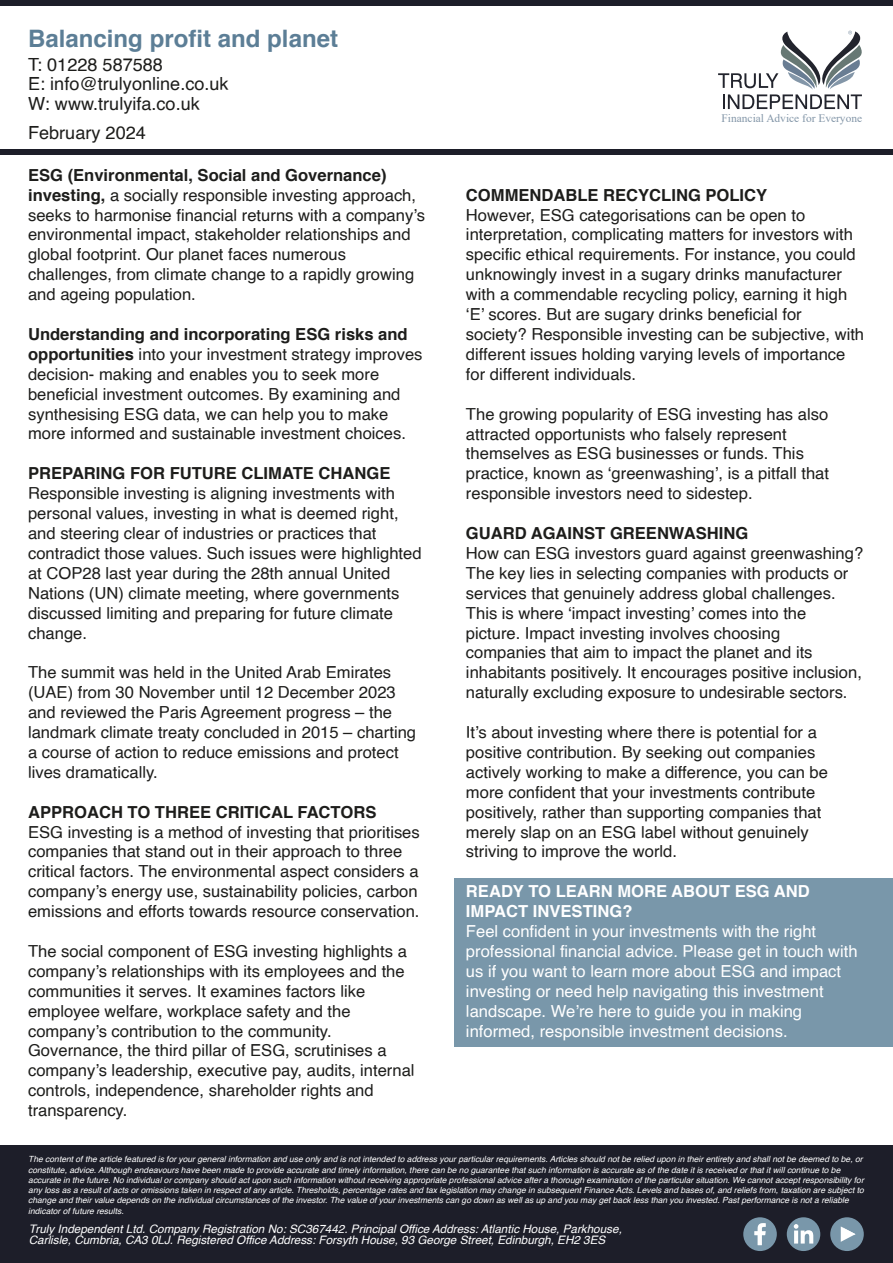
<style>
.page{position:relative;width:893px;height:1263px;background:#fff}
.page>*{position:absolute;margin:0;border:0;box-sizing:border-box;transform-origin:0 0}
.t1{font:700 24px "Helvetica";color:#5c7e96}
.t2{font:18.15px/19.2px "Helvetica";color:#1d1d1b}
.t3{font:16.65px/20px "Helvetica";color:#1d1d1b}
.t4{font:16.65px/20px "Helvetica";color:#fff}
.t5{font:700 16.65px "Helvetica";color:#1d1d1b}
.t6{font:700 16.65px/20px "Helvetica";color:#fff}
.t7{font:italic 11.7px/11.2px "Helvetica";color:#fff}
.t8{font:11.4px "Times New Roman";color:#8396a8}
.t9{font:italic 8.55px/10.2px "Helvetica";color:#fff}
.s1{font-weight:700}
</style>
<div class="page">
<div style="left:454px;top:878px;width:439px;height:168px;background:#7997aa"></div>
<div style="left:0;top:1146px;width:893px;height:117px;background:#1d1e29"></div>
<div style="left:0;top:0;width:893px;height:6px;background:#1d1e29"></div>
<div style="left:0;top:149px;width:893px;height:6px;background:#1d1e29"></div>
<svg style="left:718px;top:31px;width:144px;height:78px"></svg>
<div style="left:743px;top:1217px;width:34px;height:34px;background:#7997aa;border-radius:50%"></div>
<svg style="left:754px;top:1223px;width:12px;height:22px"></svg>
<div style="left:787px;top:1217px;width:33px;height:34px;background:#7997aa;border-radius:50%"></div>
<svg style="left:794px;top:1224px;width:19px;height:19px"></svg>
<div style="left:830px;top:1217px;width:34px;height:34px;background:#7997aa;border-radius:50%"></div>
<svg style="left:841px;top:1226px;width:14px;height:16px"></svg>
<h1 class="t1" style="left:28px;top:19px;width:312px">Balancing profit and planet</h1>
<p class="t2" style="left:28px;top:56px;width:202px">T: 01228 587588<br>E: info@trulyonline.co.uk<br>W: www.trulyifa.co.uk</p>
<p class="t2" style="left:28px;top:123px;width:119px">February 2024</p>
<p class="t3" style="left:28px;top:165px;width:398px"><span class="s1">ESG (Environmental, Social and Governance) investing,</span> a socially responsible investing approach, seeks to harmonise financial returns with a company’s environmental impact, stakeholder relationships and global footprint. Our planet faces numerous challenges, from climate change to a rapidly growing and ageing population.</p>
<p class="t3" style="left:28px;top:325px;width:396px"><span class="s1">Understanding and incorporating ESG risks and opportunities</span> into your investment strategy improves decision- making and enables you to seek more beneficial investment outcomes. By examining and synthesising ESG data, we can help you to make more informed and sustainable investment choices.</p>
<p class="t5" style="left:28px;top:460px;width:364px">PREPARING FOR FUTURE CLIMATE CHANGE</p>
<p class="t3" style="left:28px;top:484px;width:395px">Responsible investing is aligning investments with personal values, investing in what is deemed right, and steering clear of industries or practices that contradict those values. Such issues were highlighted at COP28 last year during the 28th annual United Nations (UN) climate meeting, where governments discussed limiting and preparing for future climate change.</p>
<p class="t3" style="left:28px;top:663px;width:390px">The summit was held in the United Arab Emirates (UAE) from 30 November until 12 December 2023 and reviewed the Paris Agreement progress – the landmark climate treaty concluded in 2015 – charting a course of action to reduce emissions and protect lives dramatically.</p>
<p class="t5" style="left:28px;top:798px;width:350px">APPROACH TO THREE CRITICAL FACTORS</p>
<p class="t3" style="left:28px;top:822px;width:393px">ESG investing is a method of investing that prioritises companies that stand out in their approach to three critical factors. The environmental aspect considers a company’s energy use, sustainability policies, carbon emissions and efforts towards resource conservation.</p>
<p class="t3" style="left:28px;top:941px;width:388px">The social component of ESG investing highlights a company’s relationships with its employees and the communities it serves. It examines factors like employee welfare, workplace safety and the company’s contribution to the community.<br>Governance, the third pillar of ESG, scrutinises a company’s leadership, executive pay, audits, internal controls, independence, shareholder rights and transparency.</p>
<p class="t8" style="left:722px;top:110px;width:142px">Financial Advice for Everyone</p>
<p class="t5" style="left:466px;top:181px;width:303px">COMMENDABLE RECYCLING POLICY</p>
<p class="t3" style="left:466px;top:205px;width:400px">However, ESG categorisations can be open to interpretation, complicating matters for investors with specific ethical requirements. For instance, you could unknowingly invest in a sugary drinks manufacturer with a commendable recycling policy, earning it high ‘E’ scores. But are sugary drinks beneficial for society? Responsible investing can be subjective, with different issues holding varying levels of importance for different individuals.</p>
<p class="t3" style="left:466px;top:404px;width:365px">The growing popularity of ESG investing has also attracted opportunists who falsely represent themselves as ESG businesses or funds. This practice, known as ‘greenwashing’, is a pitfall that responsible investors need to sidestep.</p>
<p class="t5" style="left:466px;top:520px;width:284px">GUARD AGAINST GREENWASHING</p>
<p class="t3" style="left:466px;top:544px;width:399px">How can ESG investors guard against greenwashing?<br>The key lies in selecting companies with products or services that genuinely address global challenges.<br>This is where ‘impact investing’ comes into the picture. Impact investing involves choosing companies that aim to impact the planet and its inhabitants positively. It encourages positive inclusion, naturally excluding exposure to undesirable sectors.</p>
<p class="t3" style="left:466px;top:723px;width:363px">It’s about investing where there is potential for a positive contribution. By seeking out companies actively working to make a difference, you can be more confident that your investments contribute positively, rather than supporting companies that merely slap on an ESG label without genuinely striving to improve the world.</p>
<p class="t6" style="left:466px;top:882px;width:345px">READY TO LEARN MORE ABOUT ESG AND<br>IMPACT INVESTING?</p>
<p class="t4" style="left:466px;top:922px;width:393px">Feel confident in your investments with the right professional financial advice. Please get in touch with us if you want to learn more about ESG and impact investing or need help navigating this investment landscape. We’re here to guide you in making informed, responsible investment decisions.</p>
<p class="t9" style="left:28px;top:1154px;width:837px">The content of the article featured is for your general information and use only and is not intended to address your particular requirements. Articles should not be relied upon in their entirety and shall not be deemed to be, or constitute, advice. Although endeavours have been made to provide accurate and timely information, there can be no guarantee that such information is accurate as of the date it is received or that it will continue to be accurate in the future. No individual or company should act upon such information without receiving appropriate professional advice after a thorough examination of the particular situation. We cannot accept responsibility for any loss as a result of acts or omissions taken in respect of any article. Thresholds, percentage rates and tax legislation may change in subsequent Finance Acts. Levels and bases of, and reliefs from, taxation are subject to change and their value depends on the individual circumstances of the investor. The value of your investments can go down as well as up and you may get back less than you invested. Past performance is not a reliable indicator of future results.</p>
<p class="t7" style="left:29px;top:1223px;width:595px">Truly Independent Ltd. Company Registration No: SC367442. Principal Office Address: Atlantic House, Parkhouse,<br>Carlisle, Cumbria, CA3 0LJ. Registered Office Address: Forsyth House, 93 George Street, Edinburgh, EH2 3ES</p>
</div>
